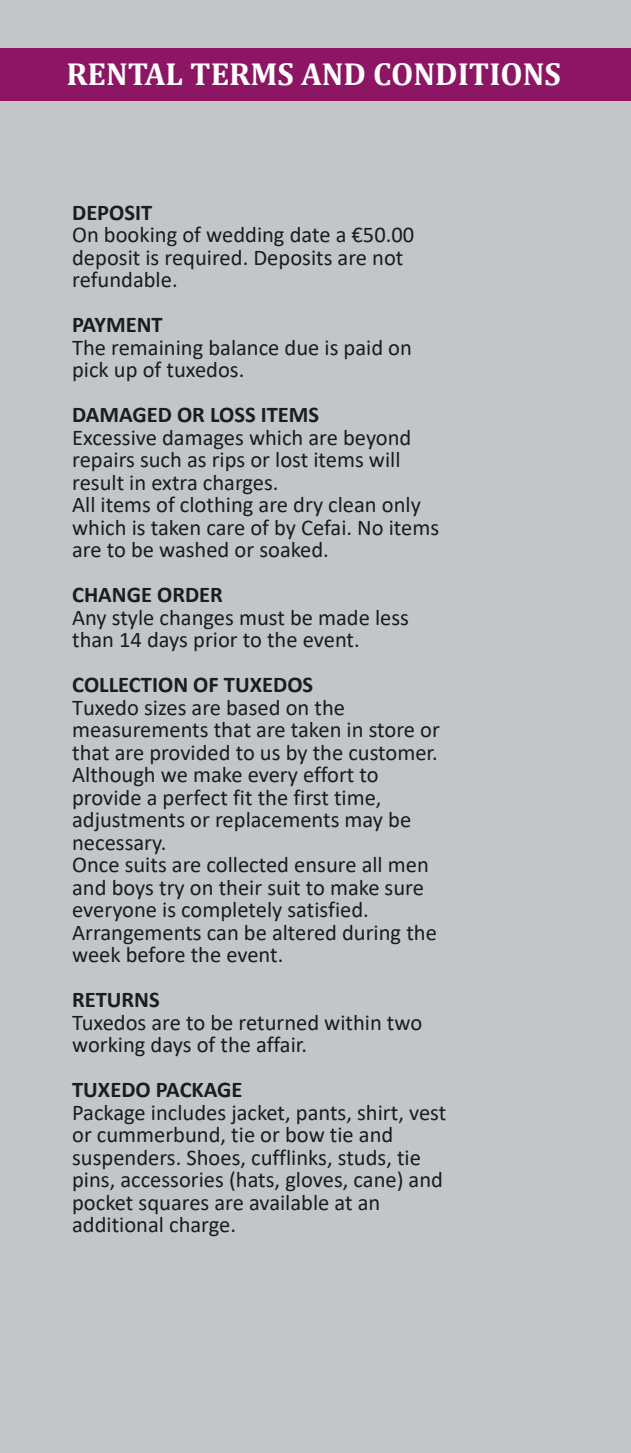
<style>
.page{position:relative;width:631px;height:1453px;background:#c3c5c8}
.page>*{position:absolute;margin:0;border:0;box-sizing:border-box;transform-origin:0 0}
.t1{font:700 32px "Cambria";color:#fff}
.t2{font:22.5px/22.5px "Calibri";color:#1b1c20}
.t3{font:700 22.5px "Calibri";color:#1b1c20}
</style>
<div class="page">
<div style="left:0;top:48px;width:631px;height:52px;background:#8c1664"></div>
<h1 class="t1" style="left:66px;top:51px;width:496px">RENTAL TERMS AND CONDITIONS</h1>
<p class="t3" style="left:72px;top:196px;width:82px">DEPOSIT</p>
<p class="t2" style="left:72px;top:223px;width:343px">On booking of wedding date a €50.00 deposit is required. Deposits are not refundable.</p>
<p class="t3" style="left:72px;top:309px;width:92px">PAYMENT</p>
<p class="t2" style="left:72px;top:335px;width:341px">The remaining balance due is paid on pick up of tuxedos.</p>
<p class="t3" style="left:72px;top:399px;width:248px">DAMAGED OR LOSS ITEMS</p>
<p class="t2" style="left:72px;top:425px;width:368px">Excessive damages which are beyond repairs such as rips or lost items will result in extra charges.<br>All items of clothing are dry clean only which is taken care of by Cefai. No items are to be washed or soaked.</p>
<p class="t3" style="left:72px;top:579px;width:152px">CHANGE ORDER</p>
<p class="t2" style="left:72px;top:605px;width:338px">Any style changes must be made less than 14 days prior to the event.</p>
<p class="t3" style="left:72px;top:669px;width:242px">COLLECTION OF TUXEDOS</p>
<p class="t2" style="left:72px;top:695px;width:369px">Tuxedo sizes are based on the measurements that are taken in store or that are provided to us by the customer.<br>Although we make every effort to provide a perfect fit the first time, adjustments or replacements may be necessary.<br>Once suits are collected ensure all men and boys try on their suit to make sure everyone is completely satisfied.<br>Arrangements can be altered during the week before the event.</p>
<p class="t3" style="left:72px;top:984px;width:89px">RETURNS</p>
<p class="t2" style="left:72px;top:1010px;width:351px">Tuxedos are to be returned within two working days of the affair.</p>
<p class="t3" style="left:72px;top:1074px;width:172px">TUXEDO PACKAGE</p>
<p class="t2" style="left:72px;top:1100px;width:375px">Package includes jacket, pants, shirt, vest or cummerbund, tie or bow tie and suspenders. Shoes, cufflinks, studs, tie pins, accessories (hats, gloves, cane) and pocket squares are available at an additional charge.</p>
</div>
